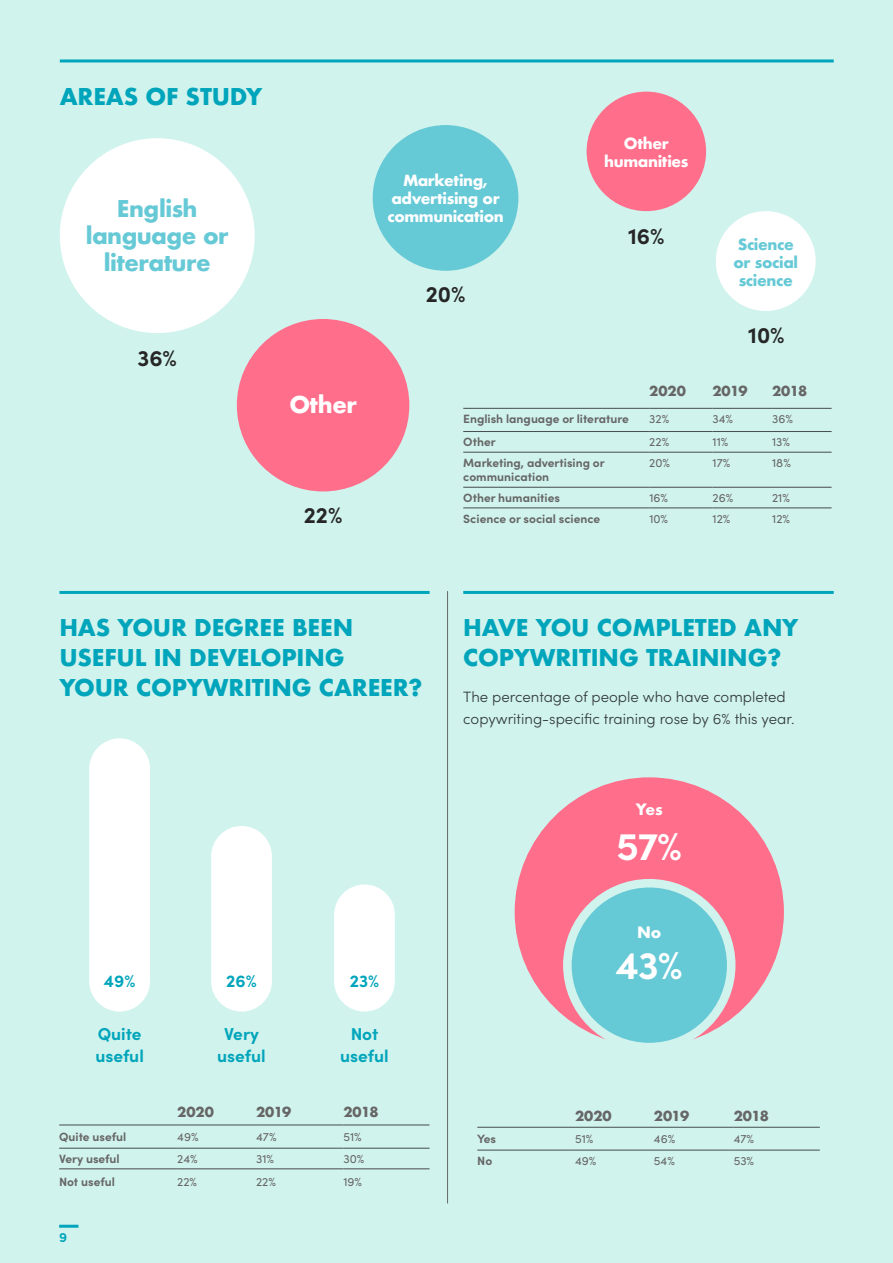
<style>
.page{position:relative;width:893px;height:1263px;background:#d1f3ed}
.page>*{position:absolute;margin:0;border:0;box-sizing:border-box;transform-origin:0 0}
.t1{font:700 39px "Sofia Pro";color:#fff}
.t2{font:700 22.5px/30px "Futura";letter-spacing:-.01em;color:#00a5bb}
.t3{font:700 22.5px/27px "Futura";letter-spacing:-.025em;color:#66c9d6;text-align:center}
.t4{font:700 22.5px "Sofia Pro";color:#262626}
.t5{font:700 22.5px "Futura";letter-spacing:-.025em;color:#fff}
.t6{font:700 17.25px/22.6px "Sofia Pro";color:#00a5bb;text-align:center}
.t7{font:700 17.25px "Futura PT";color:#fff}
.t8{font:300 15px/22.5px "Sofia Pro";color:#30383b}
.t9{font:700 15px/18px "Futura";letter-spacing:-.025em;color:#fff;text-align:center}
.t10{font:700 15px/18px "Futura";letter-spacing:-.025em;color:#66c9d6;text-align:center}
.t11{font:700 13.5px "Futura";color:#666}
.t12{font:700 13.5px "Sofia Pro";color:#00a5bb}
.t13{font:700 12px/14.4px "Sofia Pro";color:#666}
.t14{font:12px "Sofia Pro";color:#666}
</style>
<div class="page">
<hr style="left:463px;top:591px;width:371px;height:3px;background:#00a5bb">
<hr style="left:59px;top:591px;width:371px;height:3px;background:#00a5bb">
<hr style="left:60px;top:59px;width:774px;height:3px;background:#00a5bb">
<div style="left:60px;top:138px;width:195px;height:195px;background:#fff;border-radius:50%"></div>
<div style="left:373px;top:125px;width:145px;height:146px;background:#66c9d6;border-radius:50%"></div>
<div style="left:237px;top:319px;width:172px;height:172px;background:#ff6e8b;border-radius:50%"></div>
<div style="left:587px;top:92px;width:119px;height:119px;background:#ff6e8b;border-radius:50%"></div>
<div style="left:716px;top:211px;width:100px;height:100px;background:#fff;border-radius:50%"></div>
<hr style="left:463px;top:408px;width:186px;height:1px;background:#454c4e">
<hr style="left:649px;top:408px;width:63px;height:1px;background:#454c4e">
<hr style="left:712px;top:408px;width:60px;height:1px;background:#454c4e">
<hr style="left:772px;top:408px;width:60px;height:1px;background:#454c4e">
<hr style="left:463px;top:431px;width:186px;height:1px;background:#454c4e">
<hr style="left:649px;top:431px;width:63px;height:1px;background:#454c4e">
<hr style="left:712px;top:431px;width:60px;height:1px;background:#454c4e">
<hr style="left:772px;top:431px;width:60px;height:1px;background:#454c4e">
<hr style="left:463px;top:452px;width:186px;height:1px;background:#454c4e">
<hr style="left:649px;top:452px;width:63px;height:1px;background:#454c4e">
<hr style="left:712px;top:452px;width:60px;height:1px;background:#454c4e">
<hr style="left:772px;top:452px;width:60px;height:1px;background:#454c4e">
<hr style="left:463px;top:487px;width:186px;height:1px;background:#454c4e">
<hr style="left:649px;top:487px;width:63px;height:1px;background:#454c4e">
<hr style="left:712px;top:487px;width:60px;height:1px;background:#454c4e">
<hr style="left:772px;top:487px;width:60px;height:1px;background:#454c4e">
<hr style="left:463px;top:508px;width:186px;height:1px;background:#454c4e">
<hr style="left:649px;top:508px;width:63px;height:1px;background:#454c4e">
<hr style="left:712px;top:508px;width:60px;height:1px;background:#454c4e">
<hr style="left:772px;top:508px;width:60px;height:1px;background:#454c4e">
<hr style="left:59px;top:1125px;width:118px;height:1px;background:#454c4e">
<hr style="left:177px;top:1125px;width:79px;height:1px;background:#454c4e">
<hr style="left:256px;top:1125px;width:87px;height:1px;background:#454c4e">
<hr style="left:343px;top:1125px;width:86px;height:1px;background:#454c4e">
<hr style="left:59px;top:1148px;width:118px;height:1px;background:#454c4e">
<hr style="left:177px;top:1148px;width:79px;height:1px;background:#454c4e">
<hr style="left:256px;top:1148px;width:87px;height:1px;background:#454c4e">
<hr style="left:343px;top:1148px;width:86px;height:1px;background:#454c4e">
<hr style="left:59px;top:1168px;width:118px;height:1px;background:#454c4e">
<hr style="left:177px;top:1168px;width:79px;height:1px;background:#454c4e">
<hr style="left:256px;top:1168px;width:87px;height:1px;background:#454c4e">
<hr style="left:343px;top:1168px;width:86px;height:1px;background:#454c4e">
<hr style="left:477px;top:1127px;width:98px;height:1px;background:#454c4e">
<hr style="left:575px;top:1127px;width:79px;height:1px;background:#454c4e">
<hr style="left:654px;top:1127px;width:80px;height:1px;background:#454c4e">
<hr style="left:734px;top:1127px;width:86px;height:1px;background:#454c4e">
<hr style="left:477px;top:1150px;width:98px;height:1px;background:#454c4e">
<hr style="left:575px;top:1150px;width:79px;height:1px;background:#454c4e">
<hr style="left:654px;top:1150px;width:80px;height:1px;background:#454c4e">
<hr style="left:734px;top:1150px;width:86px;height:1px;background:#454c4e">
<div style="left:515px;top:777px;width:269px;height:269px;background:#ff6e8b;border-radius:50%"></div>
<div style="left:567px;top:883px;width:164px;height:164px;background:#66c9d6;border-radius:50%"></div>
<div style="left:563px;top:879px;width:172px;height:172px;border:9px solid #d1f3ed;border-radius:50%"></div>
<div style="left:211px;top:826px;width:61px;height:185px;background:#fff;border-radius:30px"></div>
<div style="left:334px;top:884px;width:61px;height:127px;background:#fff;border-radius:30px"></div>
<div style="left:89px;top:738px;width:61px;height:273px;background:#fff;border-radius:30px"></div>
<hr style="left:447px;top:591px;width:1px;height:612px;background:#666">
<hr style="left:59px;top:1225px;width:19px;height:3px;background:#00a5bb">
<h2 class="t2" style="left:60px;top:81px;width:204px">AREAS OF STUDY</h2>
<h2 class="t3" style="left:86px;top:195px;width:144px">English language or literature</h2>
<h2 class="t4" style="left:137px;top:341px;width:41px">36%</h2>
<h2 class="t5" style="left:289px;top:388px;width:69px">Other</h2>
<h2 class="t4" style="left:304px;top:498px;width:40px">22%</h2>
<p class="t9" style="left:387px;top:171px;width:118px">Marketing, advertising or communication</p>
<h2 class="t4" style="left:426px;top:277px;width:41px">20%</h2>
<p class="t9" style="left:604px;top:134px;width:86px">Other humanities</p>
<h2 class="t4" style="left:628px;top:219px;width:38px">16%</h2>
<p class="t10" style="left:733px;top:235px;width:66px">Science or social science</p>
<h2 class="t4" style="left:748px;top:318px;width:38px">10%</h2>
<p class="t11" style="left:649px;top:381px;width:38px">2020</p>
<p class="t11" style="left:712px;top:381px;width:37px">2019</p>
<p class="t11" style="left:772px;top:381px;width:37px">2018</p>
<p class="t13" style="left:463px;top:411px;width:167px">English language or literature</p>
<p class="t14" style="left:649px;top:410px;width:21px">32%</p>
<p class="t14" style="left:712px;top:410px;width:22px">34%</p>
<p class="t14" style="left:772px;top:410px;width:22px">36%</p>
<p class="t13" style="left:463px;top:434px;width:34px">Other</p>
<p class="t14" style="left:649px;top:433px;width:21px">22%</p>
<p class="t14" style="left:712px;top:433px;width:17px">11%</p>
<p class="t14" style="left:772px;top:433px;width:19px">13%</p>
<p class="t13" style="left:463px;top:454px;width:143px">Marketing, advertising or communication</p>
<p class="t14" style="left:649px;top:454px;width:22px">20%</p>
<p class="t14" style="left:712px;top:454px;width:19px">17%</p>
<p class="t14" style="left:772px;top:454px;width:20px">18%</p>
<p class="t13" style="left:463px;top:489px;width:98px">Other humanities</p>
<p class="t14" style="left:649px;top:489px;width:20px">16%</p>
<p class="t14" style="left:712px;top:489px;width:22px">26%</p>
<p class="t14" style="left:772px;top:489px;width:19px">21%</p>
<p class="t13" style="left:463px;top:510px;width:139px">Science or social science</p>
<p class="t14" style="left:649px;top:510px;width:20px">10%</p>
<p class="t14" style="left:712px;top:510px;width:19px">12%</p>
<p class="t14" style="left:772px;top:510px;width:19px">12%</p>
<h2 class="t2" style="left:59px;top:613px;width:365px">HAS YOUR DEGREE BEEN<br>USEFUL IN DEVELOPING<br>YOUR COPYWRITING CAREER?</h2>
<h3 class="t6" style="left:104px;top:968px;width:33px">49%</h3>
<h3 class="t6" style="left:226px;top:968px;width:32px">26%</h3>
<h3 class="t6" style="left:350px;top:968px;width:31px">23%</h3>
<h3 class="t6" style="left:95px;top:1021px;width:50px;text-align:left">Quite useful</h3>
<h3 class="t6" style="left:217px;top:1021px;width:50px">Very useful</h3>
<h3 class="t6" style="left:340px;top:1021px;width:50px">Not useful</h3>
<p class="t11" style="left:177px;top:1102px;width:38px">2020</p>
<p class="t11" style="left:256px;top:1102px;width:37px">2019</p>
<p class="t11" style="left:343px;top:1102px;width:37px">2018</p>
<p class="t13" style="left:59px;top:1128px;width:69px">Quite useful</p>
<p class="t14" style="left:177px;top:1128px;width:23px">49%</p>
<p class="t14" style="left:256px;top:1128px;width:22px">47%</p>
<p class="t14" style="left:343px;top:1128px;width:20px">51%</p>
<p class="t13" style="left:59px;top:1150px;width:62px">Very useful</p>
<p class="t14" style="left:177px;top:1150px;width:22px">24%</p>
<p class="t14" style="left:256px;top:1150px;width:19px">31%</p>
<p class="t14" style="left:343px;top:1150px;width:22px">30%</p>
<p class="t13" style="left:59px;top:1173px;width:57px">Not useful</p>
<p class="t14" style="left:177px;top:1173px;width:21px">22%</p>
<p class="t14" style="left:256px;top:1173px;width:21px">22%</p>
<p class="t14" style="left:343px;top:1173px;width:20px">19%</p>
<p class="t12" style="left:59px;top:1227px;width:9px">9</p>
<h2 class="t2" style="left:463px;top:613px;width:337px">HAVE YOU COMPLETED ANY<br>COPYWRITING TRAINING?</h2>
<p class="t8" style="left:463px;top:684px;width:333px">The percentage of people who have completed copywriting-specific training rose by 6% this year.</p>
<h3 class="t7" style="left:636px;top:798px;width:28px">Yes</h3>
<h1 class="t1" style="left:616px;top:816px;width:67px">57%</h1>
<h3 class="t7" style="left:637px;top:921px;width:26px">No</h3>
<h1 class="t1" style="left:616px;top:935px;width:68px">43%</h1>
<p class="t11" style="left:575px;top:1106px;width:38px">2020</p>
<p class="t11" style="left:654px;top:1106px;width:37px">2019</p>
<p class="t11" style="left:734px;top:1106px;width:37px">2018</p>
<p class="t13" style="left:477px;top:1130px;width:20px">Yes</p>
<p class="t14" style="left:575px;top:1130px;width:20px">51%</p>
<p class="t14" style="left:654px;top:1130px;width:23px">46%</p>
<p class="t14" style="left:734px;top:1130px;width:22px">47%</p>
<p class="t13" style="left:477px;top:1152px;width:16px">No</p>
<p class="t14" style="left:575px;top:1152px;width:23px">49%</p>
<p class="t14" style="left:654px;top:1152px;width:23px">54%</p>
<p class="t14" style="left:734px;top:1152px;width:22px">53%</p>
</div>
